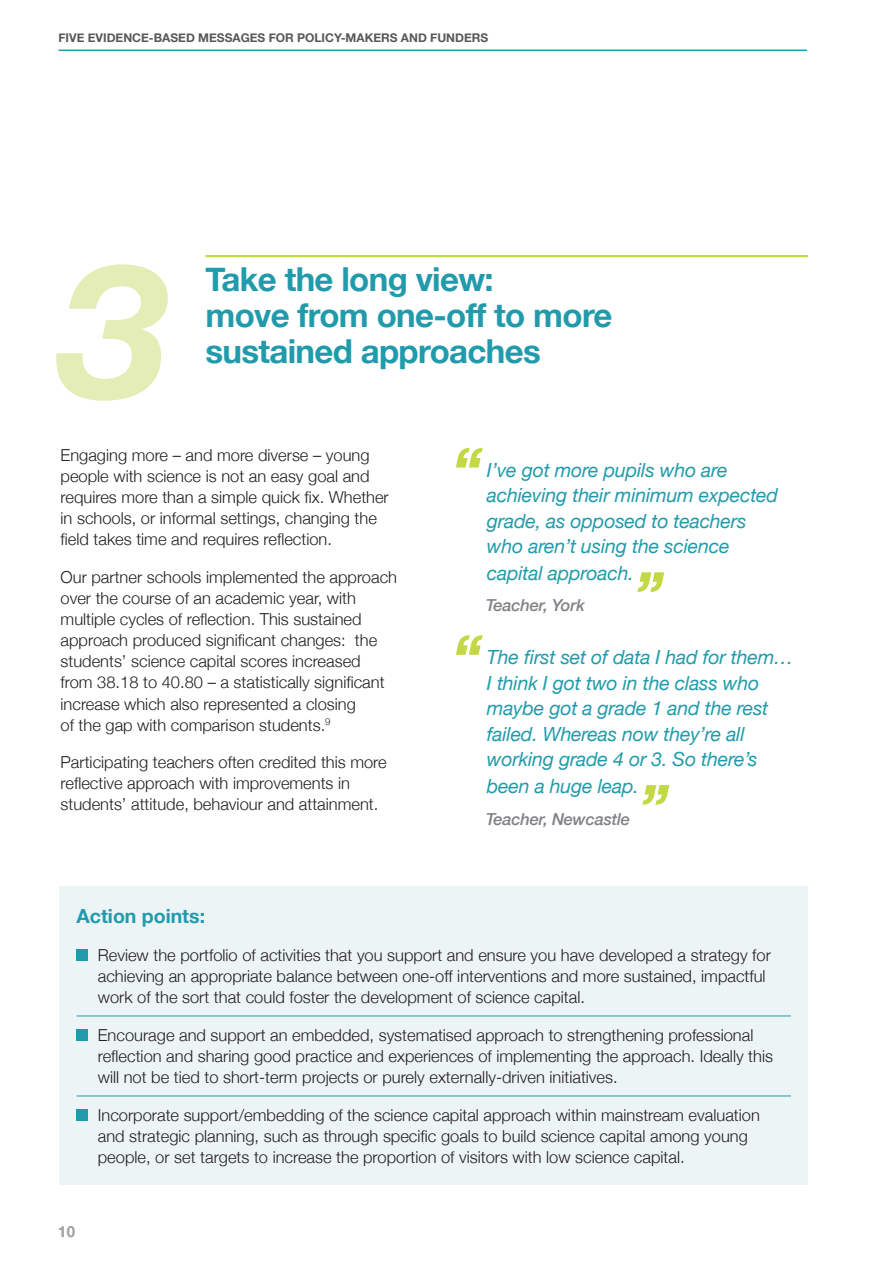
<style>
.page{position:relative;width:893px;height:1263px;background:#fff}
.page>*{position:absolute;margin:0;border:0;box-sizing:border-box;transform-origin:0 0}
.Chapter_head{font:italic 700 187.5px "Helvetica Neue";color:#e4edb6;scale:1.05 1}
.Pullquote{font:italic 700 61.5px "Helvetica Neue";color:#c2d844}
.Xhead_text{font:700 33px/36px "Helvetica Neue";letter-spacing:-.02em;color:#219bab}
.Pullquote-2{font:italic 19.5px/25.8px "Helvetica Neue";letter-spacing:-.01em;color:#219bab}
.Body{font:700 19.5px "Helvetica Neue";color:#219bab}
.Body-2{font:300 16.5px/21px "Helvetica Neue";color:#231f20}
.Pullquote-3{font:italic 500 16.5px "Helvetica Neue";letter-spacing:-.01em;color:#808285}
.t1{font:500 15px "Helvetica Neue";color:#a8a9ad}
.t2{font:700 12px "Helvetica Neue";color:#57585a}
</style>
<div class="page">
<div style="left:60px;top:887px;width:748px;height:298px;background:#edf4f6"></div>
<hr style="left:77px;top:1015px;width:714px;height:1px;background:#219bab">
<hr style="left:77px;top:1095px;width:714px;height:1px;background:#219bab">
<div style="left:77px;top:949px;width:11px;height:12px;background:#219bab"></div>
<div style="left:77px;top:1029px;width:11px;height:12px;background:#219bab"></div>
<div style="left:77px;top:1109px;width:11px;height:12px;background:#219bab"></div>
<hr style="left:58px;top:50px;width:749px;height:1px;background:#219bab">
<hr style="left:206px;top:255px;width:602px;height:2px;background:#c2d844">
<p class="t2" style="left:58px;top:30px;width:431px">FIVE EVIDENCE-BASED MESSAGES FOR POLICY-MAKERS AND FUNDERS</p>
<p class="Chapter_head" style="left:60px;top:215px;width:106px">3</p>
<p class="Xhead_text" style="left:206px;top:261px;width:408px">Take the long view:<br>move from one-off to more sustained approaches</p>
<p class="Body-2" style="left:61px;top:445px;width:330px">Engaging more – and more diverse – young people with science is not an easy goal and requires more than a simple quick fix. Whether in schools, or informal settings, changing the field takes time and requires reflection.</p>
<p class="Body-2" style="left:61px;top:567px;width:338px">Our partner schools implemented the approach over the course of an academic year, with multiple cycles of reflection. This sustained approach produced significant changes: the students’ science capital scores increased<br>from 38.18 to 40.80 – a statistically significant increase which also represented a closing<br>of the gap with comparison students.<sup>9</sup></p>
<p class="Body-2" style="left:61px;top:752px;width:328px">Participating teachers often credited this more reflective approach with improvements in students’ attitude, behaviour and attainment.</p>
<p class="Pullquote" style="left:452px;top:432px;width:31px">“</p>
<p class="Pullquote-2" style="left:487px;top:456px;width:293px">I’ve got more pupils who are achieving their minimum expected grade, as opposed to teachers who aren’t using the science capital approach.</p>
<p class="Pullquote-3" style="left:486px;top:591px;width:101px">Teacher, York</p>
<p class="Pullquote" style="left:634px;top:556px;width:31px">”</p>
<p class="Pullquote" style="left:452px;top:619px;width:31px">“</p>
<p class="Pullquote-2" style="left:487px;top:644px;width:308px">The first set of data I had for them…<br>I think I got two in the class who maybe got a grade 1 and the rest failed. Whereas now they’re all working grade 4 or 3. So there’s been a huge leap.</p>
<p class="Pullquote-3" style="left:486px;top:805px;width:146px">Teacher, Newcastle</p>
<p class="Pullquote" style="left:639px;top:769px;width:31px">”</p>
<p class="Body" style="left:77px;top:904px;width:130px">Action points:</p>
<p class="Body-2" style="left:98px;top:944px;width:675px">Review the portfolio of activities that you support and ensure you have developed a strategy for achieving an appropriate balance between one-off interventions and more sustained, impactful work of the sort that could foster the development of science capital.</p>
<p class="Body-2" style="left:98px;top:1024px;width:677px">Encourage and support an embedded, systematised approach to strengthening professional reflection and sharing good practice and experiences of implementing the approach. Ideally this will not be tied to short-term projects or purely externally-driven initiatives.</p>
<p class="Body-2" style="left:98px;top:1104px;width:663px">Incorporate support/embedding of the science capital approach within mainstream evaluation and strategic planning, such as through specific goals to build science capital among young people, or set targets to increase the proportion of visitors with low science capital.</p>
<p class="t1" style="left:58px;top:1223px;width:18px">10</p>
</div>
